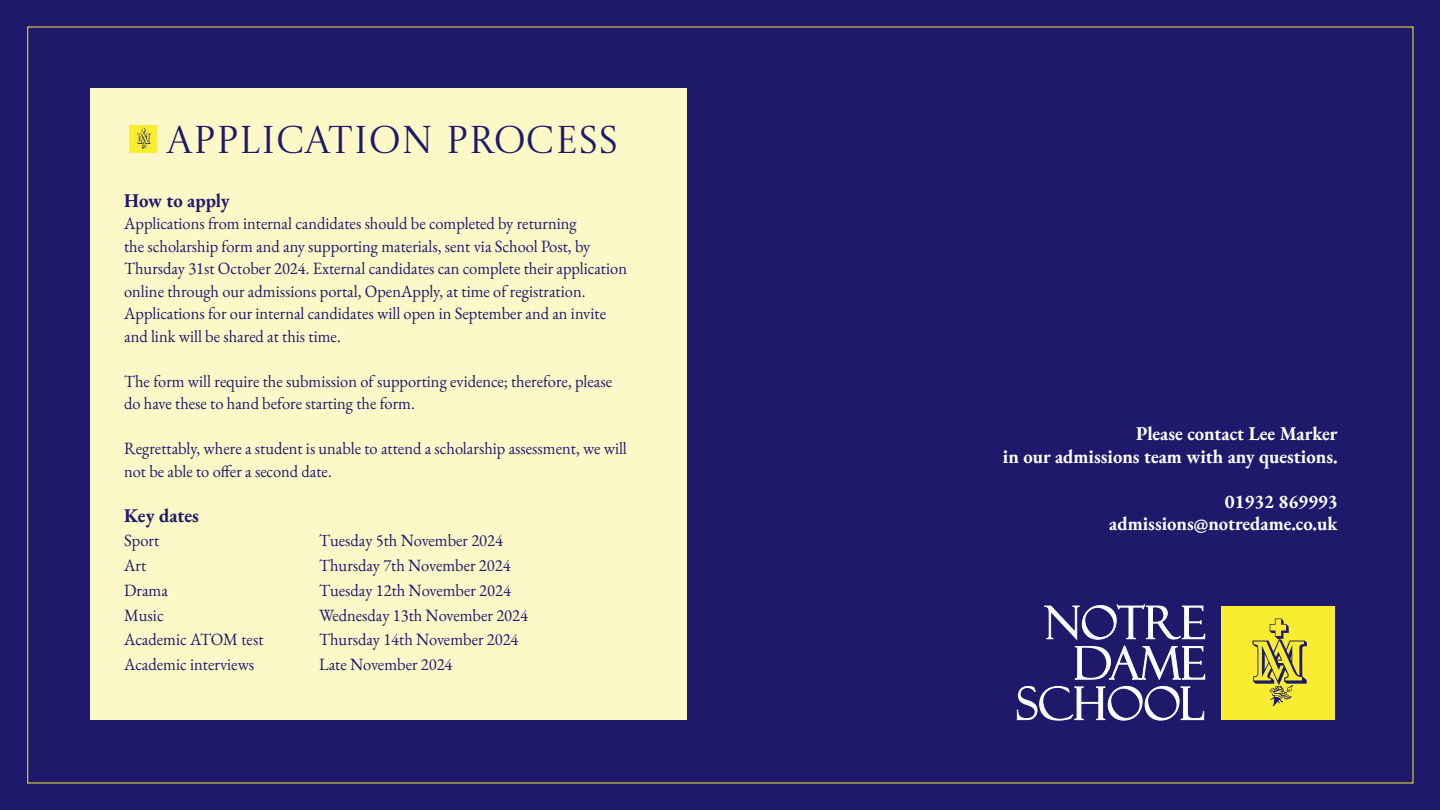
<style>
.page{position:relative;width:1440px;height:810px;background:#1e196a}
.page>*{position:absolute;margin:0;border:0;box-sizing:border-box;transform-origin:0 0}
.t1{font:38.55px "Castoro Titling";color:#1e196a}
.t2{font:700 19.5px/22.5px "EB Garamond";color:#fff;text-align:right;scale:.95 1}
.t3{font:700 19.5px "EB Garamond";color:#1e196a;scale:.95 1}
.t4{font:17.25px/22.5px "EB Garamond";color:#1e196a;scale:.96 1}
</style>
<div class="page">
<div style="left:1221px;top:606px;width:114px;height:114px;background:#f9ed32"></div>
<svg style="left:1252px;top:618px;width:55px;height:88px"></svg>
<svg style="left:1044px;top:605px;width:161px;height:75px"></svg>
<svg style="left:1017px;top:686px;width:187px;height:35px"></svg>
<div style="left:91px;top:88px;width:596px;height:632px;background:#fcf8c8"></div>
<div style="left:129px;top:125px;width:28px;height:28px;background:#f9ed32"></div>
<svg style="left:137px;top:128px;width:14px;height:21px"></svg>
<h1 class="t1" style="left:167px;top:111px;width:430px">APPLICATION PROCESS</h1>
<p class="t3" style="left:124px;top:186px;width:113px">How to apply</p>
<p class="t4" style="left:124px;top:212px;width:525px">Applications from internal candidates should be completed by returning<br>the scholarship form and any supporting materials, sent via School Post, by Thursday 31st October 2024. External candidates can complete their application online through our admissions portal, OpenApply, at time of registration.<br>Applications for our internal candidates will open in September and an invite and link will be shared at this time.</p>
<p class="t4" style="left:124px;top:370px;width:510px">The form will require the submission of supporting evidence; therefore, please do have these to hand before starting the form.</p>
<p class="t4" style="left:124px;top:437px;width:525px">Regrettably, where a student is unable to attend a scholarship assessment, we will not be able to offer a second date.</p>
<p class="t3" style="left:124px;top:501px;width:80px">Key dates</p>
<p class="t4" style="left:124px;top:530px;width:38px">Sport</p>
<p class="t4" style="left:319px;top:530px;width:193px">Tuesday 5th November 2024</p>
<p class="t4" style="left:124px;top:554px;width:24px">Art</p>
<p class="t4" style="left:319px;top:554px;width:201px">Thursday 7th November 2024</p>
<p class="t4" style="left:124px;top:579px;width:47px">Drama</p>
<p class="t4" style="left:319px;top:579px;width:201px">Tuesday 12th November 2024</p>
<p class="t4" style="left:124px;top:604px;width:43px">Music</p>
<p class="t4" style="left:319px;top:604px;width:219px">Wednesday 13th November 2024</p>
<p class="t4" style="left:124px;top:629px;width:147px">Academic ATOM test</p>
<p class="t4" style="left:319px;top:629px;width:209px">Thursday 14th November 2024</p>
<p class="t4" style="left:124px;top:653px;width:137px">Academic interviews</p>
<p class="t4" style="left:319px;top:653px;width:140px">Late November 2024</p>
<p class="t2" style="left:1003px;top:422px;width:354px">Please contact Lee Marker<br>in our admissions team with any questions.</p>
<p class="t2" style="left:1109px;top:490px;width:242px">01932 869993 admissions@notredame.co.uk</p>
</div>
